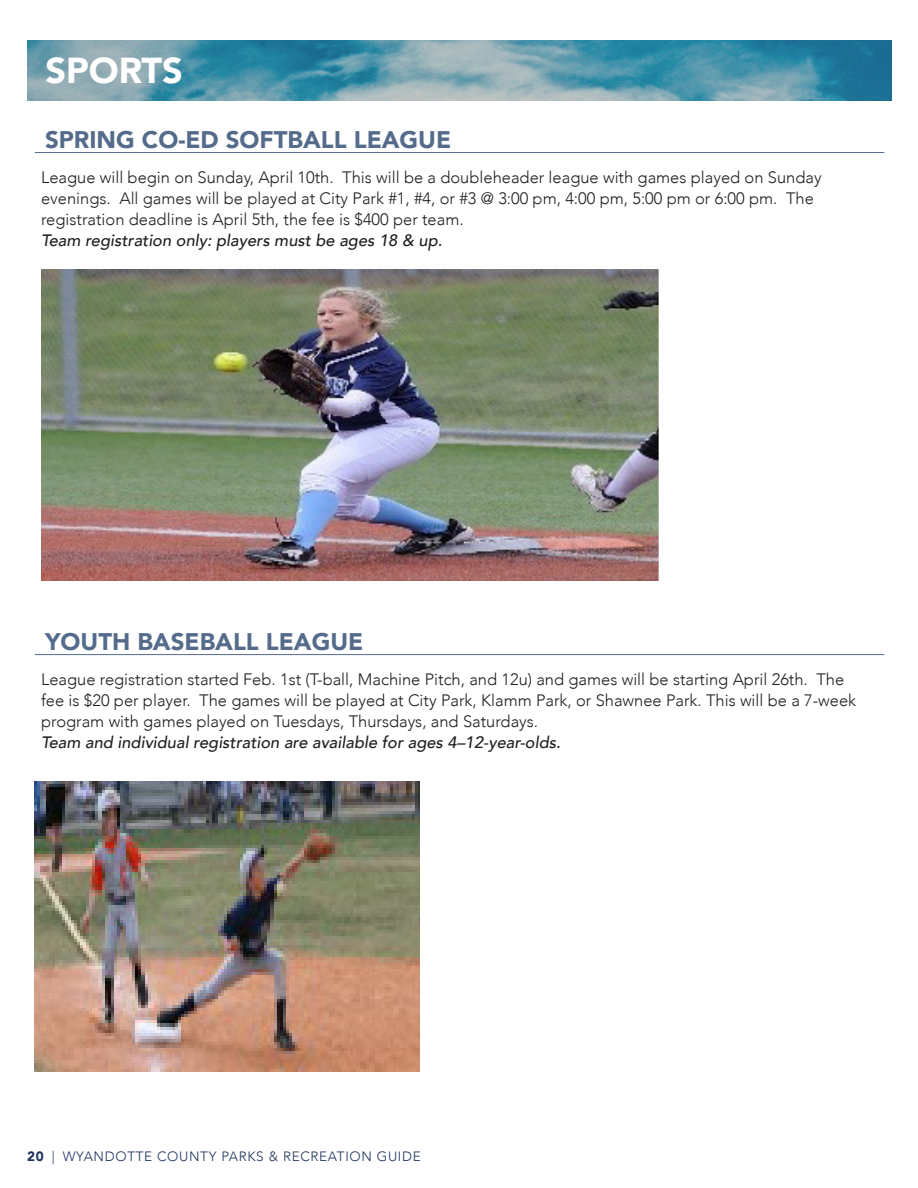
<style>
.page{position:relative;width:918px;height:1188px;background:#fff}
.page>*{position:absolute;margin:0;border:0;box-sizing:border-box;transform-origin:0 0}
.t1{font:900 36px "Avenir";color:#fff}
.t2{font:900 24px "Avenir";color:#546b8b}
.t3{font:300 16.5px/21px "Avenir";color:#231f20}
.t4{font:italic 500 16.5px "Avenir";color:#231f20}
.t5{font:300 13.5px "Avenir";letter-spacing:.05em;color:#1d335b}
.s1{font-weight:900}
</style>
<div class="page">
<img style="left:28px;top:41px;width:864px;height:59px">
<img style="left:41px;top:269px;width:618px;height:311px">
<hr style="left:35px;top:152px;width:849px;height:1px;background:#546b8b">
<hr style="left:35px;top:654px;width:849px;height:1px;background:#546b8b">
<img style="left:35px;top:782px;width:385px;height:289px">
<p class="t1" style="left:46px;top:39px;width:139px">SPORTS</p>
<p class="t2" style="left:45px;top:119px;width:408px">SPRING CO-ED SOFTBALL LEAGUE</p>
<p class="t3" style="left:41px;top:167px;width:782px">League will begin on Sunday, April 10th. This will be a doubleheader league with games played on Sunday evenings. All games will be played at City Park #1, #4, or #3 @ 3:00 pm, 4:00 pm, 5:00 pm or 6:00 pm. The registration deadline is April 5th, the fee is $400 per team.</p>
<p class="t4" style="left:41px;top:230px;width:403px">Team registration only: players must be ages 18 &amp; up.</p>
<p class="t2" style="left:45px;top:621px;width:320px">YOUTH BASEBALL LEAGUE</p>
<p class="t3" style="left:41px;top:669px;width:817px">League registration started Feb. 1st (T-ball, Machine Pitch, and 12u) and games will be starting April 26th. The fee is $20 per player. The games will be played at City Park, Klamm Park, or Shawnee Park. This will be a 7-week program with games played on Tuesdays, Thursdays, and Saturdays.</p>
<p class="t4" style="left:41px;top:732px;width:521px">Team and individual registration are available for ages 4–12-year-olds.</p>
<p class="t5" style="left:27px;top:1148px;width:395px"><span class="s1">20</span> | WYANDOTTE COUNTY PARKS &amp; RECREATION GUIDE</p>
</div>
